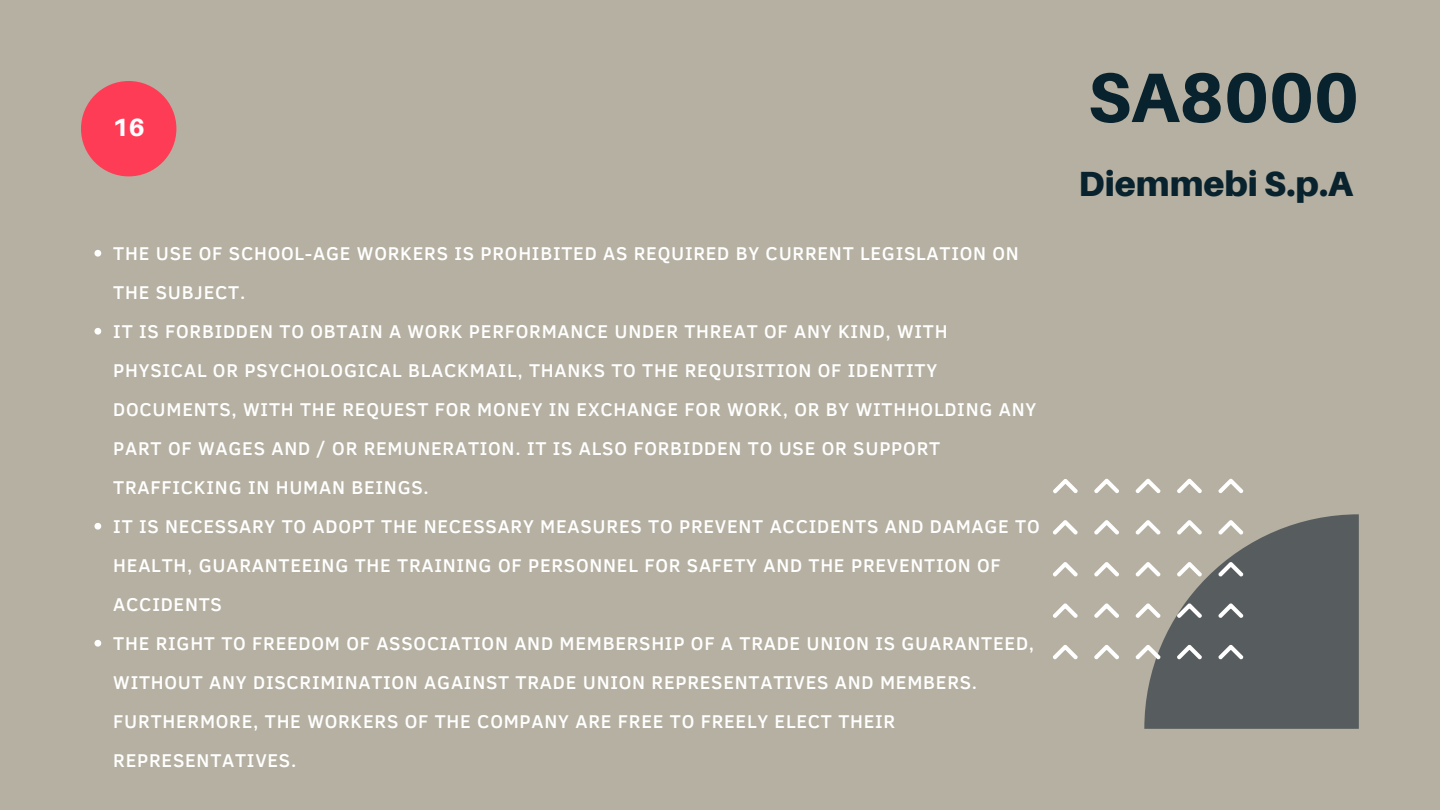
<style>
.page{position:relative;width:1440px;height:810px;background:#b5b0a1}
.page>*{position:absolute;margin:0;border:0;box-sizing:border-box;transform-origin:0 0}
.t1{font:800 70px "Aileron";color:#08222e}
.t2{font:900 35px "Aileron";color:#08222e}
.t3{font:800 25px "Aileron";color:#fff}
.t4{font:500 19px/39px "Clear Sans";letter-spacing:.04em;color:#fff}
</style>
<div class="page">
<div style="left:81px;top:81px;width:95px;height:95px;background:#ff3c55;border-radius:50%"></div>
<svg style="left:94px;top:250px;width:7px;height:7px"></svg>
<svg style="left:94px;top:328px;width:7px;height:7px"></svg>
<svg style="left:94px;top:523px;width:7px;height:7px"></svg>
<svg style="left:94px;top:640px;width:7px;height:7px"></svg>
<svg style="left:1053px;top:479px;width:25px;height:15px"></svg>
<svg style="left:1053px;top:520px;width:25px;height:15px"></svg>
<svg style="left:1053px;top:562px;width:25px;height:15px"></svg>
<svg style="left:1053px;top:603px;width:25px;height:15px"></svg>
<svg style="left:1053px;top:645px;width:25px;height:15px"></svg>
<svg style="left:1094px;top:479px;width:25px;height:14px"></svg>
<svg style="left:1094px;top:520px;width:25px;height:15px"></svg>
<svg style="left:1094px;top:562px;width:25px;height:15px"></svg>
<svg style="left:1094px;top:603px;width:25px;height:15px"></svg>
<svg style="left:1094px;top:645px;width:25px;height:15px"></svg>
<svg style="left:1135px;top:479px;width:26px;height:14px"></svg>
<svg style="left:1177px;top:479px;width:25px;height:14px"></svg>
<svg style="left:1218px;top:479px;width:26px;height:14px"></svg>
<svg style="left:1135px;top:514px;width:224px;height:215px"></svg>
<h3 class="t3" style="left:113px;top:112px;width:34px">16</h3>
<p class="t4" style="left:113px;top:233px;width:928px">THE USE OF SCHOOL-AGE WORKERS IS PROHIBITED AS REQUIRED BY CURRENT LEGISLATION ON THE SUBJECT.<br>IT IS FORBIDDEN TO OBTAIN A WORK PERFORMANCE UNDER THREAT OF ANY KIND, WITH PHYSICAL OR PSYCHOLOGICAL BLACKMAIL, THANKS TO THE REQUISITION OF IDENTITY DOCUMENTS, WITH THE REQUEST FOR MONEY IN EXCHANGE FOR WORK, OR BY WITHHOLDING ANY PART OF WAGES AND / OR REMUNERATION. IT IS ALSO FORBIDDEN TO USE OR SUPPORT TRAFFICKING IN HUMAN BEINGS.<br>IT IS NECESSARY TO ADOPT THE NECESSARY MEASURES TO PREVENT ACCIDENTS AND DAMAGE TO HEALTH, GUARANTEEING THE TRAINING OF PERSONNEL FOR SAFETY AND THE PREVENTION OF ACCIDENTS<br>THE RIGHT TO FREEDOM OF ASSOCIATION AND MEMBERSHIP OF A TRADE UNION IS GUARANTEED, WITHOUT ANY DISCRIMINATION AGAINST TRADE UNION REPRESENTATIVES AND MEMBERS.<br>FURTHERMORE, THE WORKERS OF THE COMPANY ARE FREE TO FREELY ELECT THEIR REPRESENTATIVES.</p>
<h1 class="t1" style="left:1088px;top:54px;width:273px">SA8000</h1>
<h2 class="t2" style="left:1079px;top:162px;width:276px">Diemmebi S.p.A</h2>
</div>
